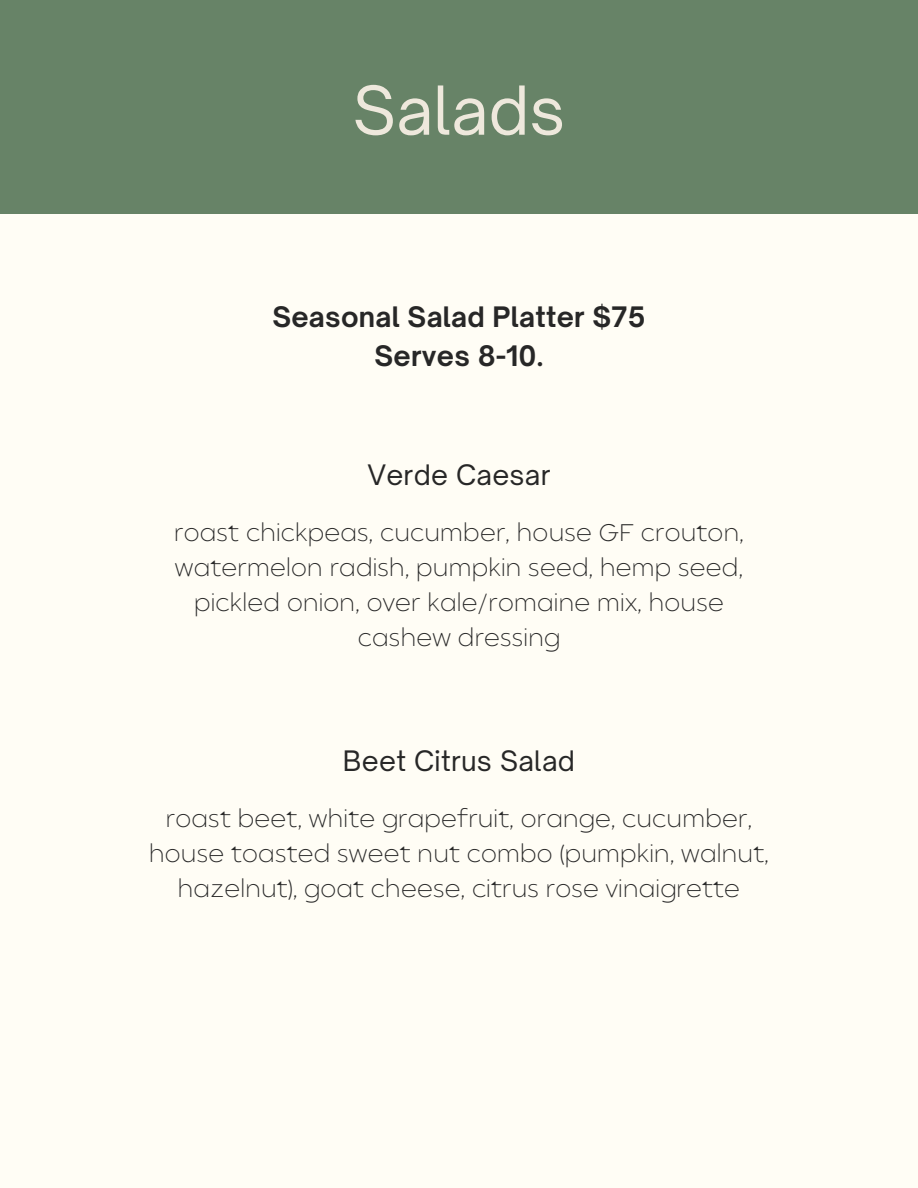
<style>
.page{position:relative;width:918px;height:1188px;background:#fffdf5}
.page>*{position:absolute;margin:0;border:0;box-sizing:border-box;transform-origin:0 0}
.t1{font:64.5px "Open Sauce One";color:#eee8dc}
.t2{font:700 27px "Open Sauce One";letter-spacing:.01em;color:#272727}
.t3{font:27px "Open Sauce One";letter-spacing:.01em;color:#272727}
.t4{font:200 24px/34.8px "Balgin";letter-spacing:.01em;color:#272727;text-align:center}
</style>
<div class="page">
<div style="left:0;top:0;width:918px;height:214px;background:#678367"></div>
<p class="t1" style="left:353px;top:70px;width:214px">Salads</p>
<p class="t2" style="left:272px;top:300px;width:375px">Seasonal Salad Platter $75</p>
<p class="t2" style="left:374px;top:339px;width:171px">Serves 8-10.</p>
<p class="t3" style="left:367px;top:458px;width:185px">Verde Caesar</p>
<p class="t4" style="left:174px;top:518px;width:571px">roast chickpeas, cucumber, house GF crouton, watermelon radish, pumpkin seed, hemp seed, pickled onion, over kale/romaine mix, house cashew dressing</p>
<p class="t3" style="left:343px;top:744px;width:234px">Beet Citrus Salad</p>
<p class="t4" style="left:149px;top:804px;width:621px">roast beet, white grapefruit, orange, cucumber, house toasted sweet nut combo (pumpkin, walnut, hazelnut), goat cheese, citrus rose vinaigrette</p>
</div>
